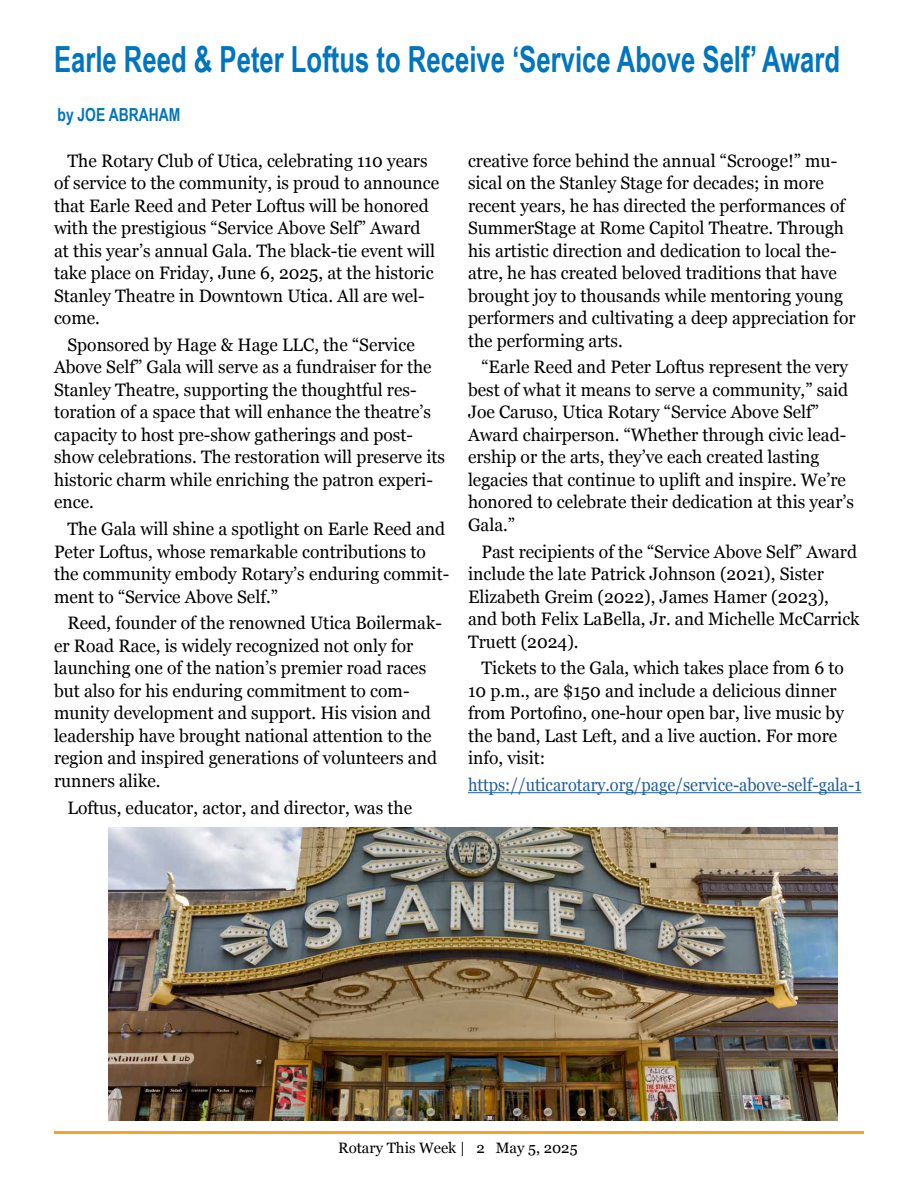
<style>
.page{position:relative;width:918px;height:1188px;background:#fff}
.page>*{position:absolute;margin:0;border:0;box-sizing:border-box;transform-origin:0 0}
.t1{font:700 36px "Arial Narrow";color:#0075be;scale:.87 1}
.t2{font:18px/22.5px "Georgia";color:#000}
.t3{font:18px "Georgia";color:#215e9e;scale:.91 1}
.t4{font:700 18px "Arial Narrow";color:#0075be;scale:.94 1}
.t5{font:15px "Georgia";color:#000}
</style>
<div class="page">
<hr style="left:54px;top:1131px;width:810px;height:3px;background:#faa41a">
<hr style="left:468px;top:792px;width:393px;height:1px;background:#215e9e">
<img style="left:108px;top:827px;width:730px;height:293px">
<h1 class="t1" style="left:54px;top:32px;width:905px">Earle Reed &amp; Peter Loftus to Receive ‘Service Above Self’ Award</h1>
<p class="t4" style="left:58px;top:101px;width:132px">by JOE ABRAHAM</p>
<p class="t2" style="left:54px;top:148px;width:387px;text-indent:14px">The Rotary Club of Utica, celebrating 110 years of service to the community, is proud to announce that Earle Reed and Peter Loftus will be honored with the prestigious “Service Above Self” Award at this year’s annual Gala. The black-tie event will take place on Friday, June 6, 2025, at the historic Stanley Theatre in Downtown Utica. All are wel&shy;come.</p>
<p class="t2" style="left:54px;top:333px;width:393px;text-indent:13px">Sponsored by Hage &amp; Hage LLC, the “Service Above Self” Gala will serve as a fundraiser for the Stanley Theatre, supporting the thoughtful res&shy;toration of a space that will enhance the theatre’s capacity to host pre-show gatherings and post&shy;show celebrations. The restoration will preserve its historic charm while enriching the patron experi&shy;ence.</p>
<p class="t2" style="left:54px;top:517px;width:397px;text-indent:13px">The Gala will shine a spotlight on Earle Reed and Peter Loftus, whose remarkable contributions to the community embody Rotary’s enduring commit&shy;ment to “Service Above Self.”</p>
<p class="t2" style="left:54px;top:611px;width:390px;text-indent:13px">Reed, founder of the renowned Utica Boilermak&shy;er Road Race, is widely recognized not only for launching one of the nation’s premier road races but also for his enduring commitment to com&shy;munity development and support. His vision and leadership have brought national attention to the region and inspired generations of volunteers and runners alike.</p>
<p class="t2" style="left:67px;top:795px;width:346px">Loftus, educator, actor, and director, was the</p>
<p class="t2" style="left:468px;top:148px;width:389px">creative force behind the annual “Scrooge!” mu&shy;sical on the Stanley Stage for decades; in more recent years, he has directed the performances of SummerStage at Rome Capitol Theatre. Through his artistic direction and dedication to local the&shy;atre, he has created beloved traditions that have brought joy to thousands while mentoring young performers and cultivating a deep appreciation for the performing arts.</p>
<p class="t2" style="left:468px;top:355px;width:388px;text-indent:13px">“Earle Reed and Peter Loftus represent the very best of what it means to serve a community,” said Joe Caruso, Utica Rotary “Service Above Self” Award chairperson. “Whether through civic lead&shy;ership or the arts, they’ve each created lasting legacies that continue to uplift and inspire. We’re honored to celebrate their dedication at this year’s Gala.”</p>
<p class="t2" style="left:468px;top:539px;width:393px;text-indent:13px">Past recipients of the “Service Above Self” Award include the late Patrick Johnson (2021), Sister Elizabeth Greim (2022), James Hamer (2023), and both Felix LaBella, Jr. and Michelle McCarrick Truett (2024).</p>
<p class="t2" style="left:468px;top:656px;width:378px;text-indent:13px">Tickets to the Gala, which takes place from 6 to 10 p.m., are $150 and include a delicious dinner from Portofino, one-hour open bar, live music by the band, Last Left, and a live auction. For more info, visit:</p>
<p class="t3" style="left:468px;top:772px;width:434px">https://uticarotary.org/page/service-above-self-gala-1</p>
<p class="t5" style="left:338px;top:1137px;width:241px">Rotary This Week | 2 May 5, 2025</p>
</div>
